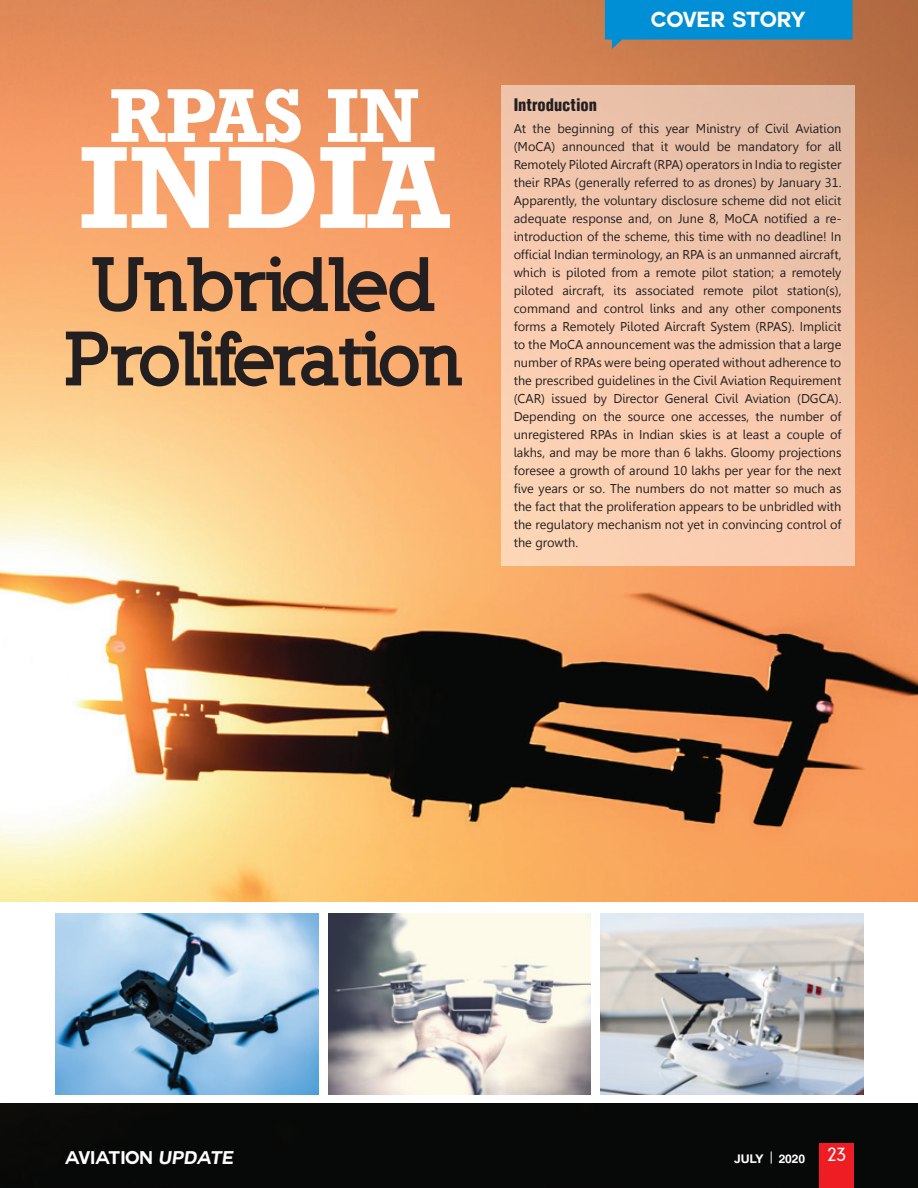
<style>
.page{position:relative;width:918px;height:1188px;background:#fff}
.page>*{position:absolute;margin:0;border:0;box-sizing:border-box;transform-origin:0 0}
.t1{font:700 117.75px "Astute S Si";color:#fff}
.t2{font:700 76.5px "Astute S Si";color:#fff}
.t3{font:900 72.45px/74.4px "Nilland";letter-spacing:-.03em;color:#231f20;text-align:center}
.t4{font:700 21.3px "Couture";color:#fff}
.t5{font:700 18px "Couture";color:#fff}
.t6{font:900 condensed 16.5px "Context Black Condensed S Si";color:#231f20}
.t7{font:12.75px/18px "Gisha";color:#231f20;text-align:justify}
.t8{font:700 12px "Couture";color:#fff}
.s1{font-style:italic}
.s2{font-family:"Reducto Light S Si";font-weight:300;font-size:18px}
</style>
<div class="page">
<img style="left:0;top:0;width:918px;height:1188px">
<svg style="left:605px;top:0;width:248px;height:49px;background:#248aba"></svg>
<div style="left:501px;top:85px;width:353px;height:480px;background:linear-gradient(to right,#faceb2,#edc2a9)"></div>
<div style="left:0;top:903px;width:918px;height:200px;background:#fff"></div>
<img style="left:56px;top:914px;width:262px;height:180px">
<img style="left:328px;top:914px;width:263px;height:180px">
<img style="left:601px;top:914px;width:262px;height:180px">
<div style="left:819px;top:1144px;width:35px;height:44px;background:#ee1d23"></div>
<svg style="left:771px;top:1152px;width:1px;height:12px"></svg>
<h2 class="t2" style="left:110px;top:70px;width:312px">RPAS IN</h2>
<h1 class="t1" style="left:80px;top:118px;width:372px">INDIA</h1>
<h3 class="t3" style="left:67px;top:247px;width:398px">Unbridled<br>Proliferation</h3>
<h3 class="t4" style="left:651px;top:9px;width:156px">COVER STORY</h3>
<p class="t6" style="left:514px;top:94px;width:85px">Introduction</p>
<p class="t7" style="left:514px;top:119px;width:329px">At the beginning of this year Ministry of Civil Aviation (MoCA) announced that it would be mandatory for all Remotely Piloted Aircraft (RPA) operators in India to register their RPAs (generally referred to as drones) by January 31.<br>Apparently, the voluntary disclosure scheme did not elicit adequate response and, on June 8, MoCA notified a re&shy;introduction of the scheme, this time with no deadline! In official Indian terminology, an RPA is an unmanned aircraft, which is piloted from a remote pilot station; a remotely piloted aircraft, its associated remote pilot station(s), command and control links and any other components forms a Remotely Piloted Aircraft System (RPAS). Implicit to the MoCA announcement was the admission that a large number of RPAs were being operated without adherence to the prescribed guidelines in the Civil Aviation Requirement (CAR) issued by Director General Civil Aviation (DGCA).<br>Depending on the source one accesses, the number of unregistered RPAs in Indian skies is at least a couple of lakhs, and may be more than 6 lakhs. Gloomy projections foresee a growth of around 10 lakhs per year for the next five years or so. The numbers do not matter so much as the fact that the proliferation appears to be unbridled with the regulatory mechanism not yet in convincing control of the growth.</p>
<h3 class="t5" style="left:65px;top:1149px;width:170px">AVIATION <span class="s1">UPDATE</span></h3>
<p class="t8" style="left:734px;top:1153px;width:31px">juLY</p>
<p class="t8" style="left:779px;top:1153px;width:69px">2020 <span class="s2">23</span></p>
</div>
